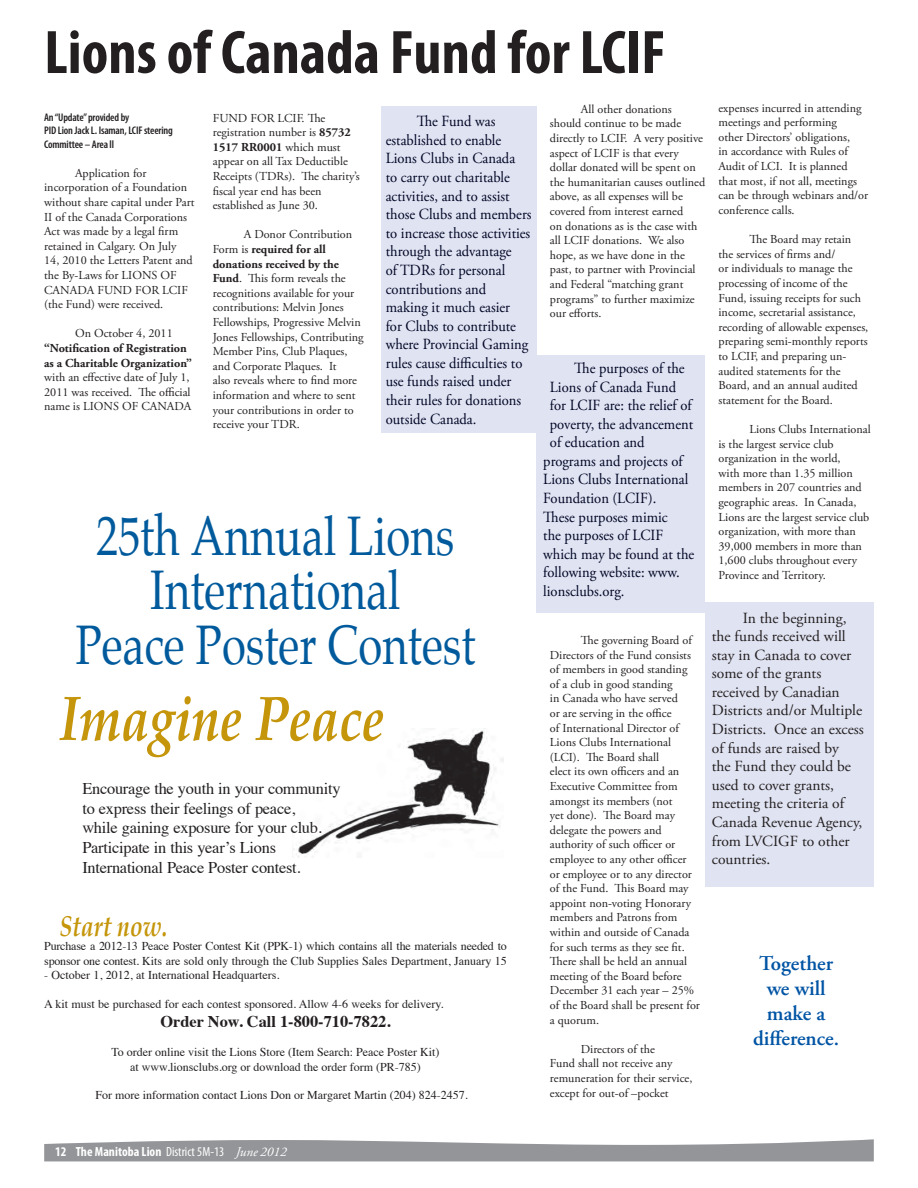
<style>
.page{position:relative;width:918px;height:1188px;background:#fff}
.page>*{position:absolute;margin:0;border:0;box-sizing:border-box;transform-origin:0 0}
.t1{font:italic 700 63.3px "Palatino";color:#c5960b;scale:.8 1}
.t2{font:700 condensed 61.95px "Myriad Pro";color:#231f20}
.t3{font:54.6px/54.6px "Palatino";color:#005a9c;text-align:center;scale:.8 1}
.t4{font:italic 700 28.65px "Palatino";color:#c5960b;scale:.8 1}
.t5{font:600 21px/25.2px "Adobe Garamond Pro";color:#0054a4;text-align:center}
.t6{font:16.35px/19.6px "Times";letter-spacing:-.015em;color:#231f20}
.t7{font:700 16.35px "Times";color:#231f20}
.t8{font:15.45px/18.6px "Adobe Garamond Pro";color:#000524;scale:.94 1}
.t9{font:15.45px/18.6px "Adobe Garamond Pro";color:#231f20}
.t10{font:700 condensed 13.2px "Myriad Pro";color:#fff}
.t11{font:12.15px/14.5px "Adobe Garamond Pro";color:#231f20}
.t12{font:700 12.15px/14.5px "Adobe Garamond Pro";color:#231f20}
.t13{font:12px/14.4px "Times";color:#231f20}
.t14{font:600 condensed 11.1px/13.2px "Myriad Pro";letter-spacing:-.015em;color:#231f20}
.s1{font-weight:700}
.s2{font-weight:400}
.s3{font-family:"Adobe Garamond Pro";font-weight:400;font-style:italic;font-stretch:normal}
</style>
<div class="page">
<img style="left:293px;top:730px;width:211px;height:128px">
<svg style="left:44px;top:1139px;width:830px;height:22px;background:#a3a5a7"></svg>
<div style="left:381px;top:106px;width:156px;height:327px;background:#e0e3f2"></div>
<div style="left:537px;top:355px;width:168px;height:258px;background:#e0e3f2"></div>
<div style="left:705px;top:603px;width:169px;height:284px;background:#e0e3f2"></div>
<h2 class="t2" style="left:44px;top:23px;width:623px">Lions of Canada Fund for LCIF</h2>
<p class="t8" style="left:386px;top:113px;width:157px;text-indent:31px">The Fund was established to enable<br>Lions Clubs in Canada<br>to carry out charitable activities, and to assist those Clubs and members to increase those activities through the advantage<br>of TDRs for personal contributions and making it much easier<br>for Clubs to contribute where Provincial Gaming rules cause difficulties to use funds raised under their rules for donations outside Canada.</p>
<p class="t11" style="left:550px;top:103px;width:157px;text-indent:31px">All other donations should continue to be made directly to LCIF. A very positive aspect of LCIF is that every dollar donated will be spent on the humanitarian causes outlined above, as all expenses will be covered from interest earned<br>on donations as is the case with all LCIF donations. We also hope, as we have done in the past, to partner with Provincial and Federal “matching grant programs” to further maximize our efforts.</p>
<p class="t11" style="left:719px;top:102px;width:151px">expenses incurred in attending meetings and performing<br>other Directors’ obligations,<br>in accordance with Rules of<br>Audit of LCI. It is planned that most, if not all, meetings can be through webinars and/or conference calls.</p>
<p class="t11" style="left:213px;top:112px;width:149px">FUND FOR LCIF. The registration number is <span class="s1">85732<br>1517 RR0001</span> which must appear on all Tax Deductible<br>Receipts (TDRs). The charity’s fiscal year end has been established as June 30.</p>
<p class="t11" style="left:213px;top:228px;width:152px;text-indent:31px">A Donor Contribution<br>Form is <span class="s1">required for all donations received by the<br>Fund</span>. This form reveals the recognitions available for your contributions: Melvin Jones<br>Fellowships, Progressive Melvin<br>Jones Fellowships, Contributing<br>Member Pins, Club Plaques, and Corporate Plaques. It<br>also reveals where to find more information and where to sent your contributions in order to receive your TDR.</p>
<p class="t14" style="left:44px;top:112px;width:130px">An “Update” provided by<br>PID Lion Jack L. Isaman, LCIF steering<br>Committee – Area ll</p>
<p class="t11" style="left:44px;top:167px;width:152px;text-indent:31px">Application for incorporation of a Foundation without share capital under Part<br>II of the Canada Corporations<br>Act was made by a legal firm retained in Calgary. On July<br>14, 2010 the Letters Patent and the By-Laws for LIONS OF<br>CANADA FUND FOR LCIF (the Fund) were received.</p>
<p class="t11" style="left:75px;top:327px;width:99px">On October 4, 2011</p>
<p class="t12" style="left:44px;top:342px;width:149px">“Notification of Registration as a Charitable Organization”</p>
<p class="t11" style="left:44px;top:371px;width:149px">with an effective date of July 1,<br>2011 was received. The official name is LIONS OF CANADA</p>
<p class="t11" style="left:719px;top:233px;width:151px;text-indent:31px">The Board may retain the services of firms and/<br>or individuals to manage the processing of income of the<br>Fund, issuing receipts for such income, secretarial assistance, recording of allowable expenses, preparing semi-monthly reports to LCIF, and preparing un&shy;audited statements for the<br>Board, and an annual audited statement for the Board.</p>
<p class="t11" style="left:719px;top:423px;width:154px;text-indent:31px">Lions Clubs International is the largest service club organization in the world,<br>with more than 1.35 million members in 207 countries and geographic areas. In Canada,<br>Lions are the largest service club organization, with more than<br>39,000 members in more than<br>1,600 clubs throughout every<br>Province and Territory.</p>
<p class="t8" style="left:574px;top:360px;width:119px">The purposes of the</p>
<p class="t8" style="left:550px;top:379px;width:136px">Lions of Canada Fund</p>
<p class="t8" style="left:550px;top:397px;width:152px">for LCIF are: the relief of</p>
<p class="t8" style="left:550px;top:416px;width:154px">poverty, the advancement</p>
<p class="t8" style="left:550px;top:434px;width:102px">of education and</p>
<p class="t8" style="left:543px;top:453px;width:150px">programs and projects of</p>
<p class="t8" style="left:543px;top:472px;width:156px">Lions Clubs International</p>
<p class="t8" style="left:543px;top:490px;width:122px">Foundation (LCIF).</p>
<p class="t8" style="left:543px;top:509px;width:134px">These purposes mimic</p>
<p class="t8" style="left:543px;top:527px;width:129px">the purposes of LCIF</p>
<p class="t8" style="left:543px;top:546px;width:162px">which may be found at the</p>
<p class="t8" style="left:543px;top:564px;width:147px">following website: www.</p>
<p class="t8" style="left:543px;top:583px;width:88px">lionsclubs.org.</p>
<p class="t11" style="left:550px;top:634px;width:152px;text-indent:31px">The governing Board of<br>Directors of the Fund consists of members in good standing<br>of a club in good standing<br>in Canada who have served<br>or are serving in the office<br>of International Director of<br>Lions Clubs International (LCI). The Board shall<br>elect its own officers and an<br>Executive Committee from amongst its members (not<br>yet done). The Board may delegate the powers and authority of such officer or employee to any other officer<br>or employee or to any director of the Fund. This Board may appoint non-voting Honorary members and Patrons from within and outside of Canada for such terms as they see fit.<br>There shall be held an annual meeting of the Board before<br>December 31 each year – 25% of the Board shall be present for a quorum.</p>
<p class="t11" style="left:550px;top:1043px;width:144px;text-indent:31px">Directors of the<br>Fund shall not receive any remuneration for their service, except for out-of –pocket</p>
<h3 class="t3" style="left:75px;top:513px;width:502px">25th Annual Lions<br>International<br>Peace Poster Contest</h3>
<h1 class="t1" style="left:59px;top:688px;width:408px">Imagine Peace</h1>
<h3 class="t6" style="left:82px;top:780px;width:260px">Encourage the youth in your community to express their feelings of peace,<br>while gaining exposure for your club.<br>Participate in this year’s Lions International Peace Poster contest.</h3>
<p class="t9" style="left:712px;top:610px;width:154px;text-indent:31px">In the beginning, the funds received will stay in Canada to cover some of the grants received by Canadian<br>Districts and/or Multiple<br>Districts. Once an excess of funds are raised by<br>the Fund they could be used to cover grants, meeting the criteria of<br>Canada Revenue Agency, from LVCIGF to other countries.</p>
<h3 class="t4" style="left:59px;top:912px;width:137px">Start now.</h3>
<p class="t13" style="left:44px;top:940px;width:464px">Purchase a 2012-13 Peace Poster Contest Kit (PPK-1) which contains all the materials needed to sponsor one contest. Kits are sold only through the Club Supplies Sales Department, January 15</p>
<p class="t13" style="left:44px;top:969px;width:237px">- October 1, 2012, at International Headquarters.</p>
<p class="t13" style="left:44px;top:998px;width:401px">A kit must be purchased for each contest sponsored. Allow 4-6 weeks for delivery.</p>
<h3 class="t7" style="left:160px;top:1015px;width:232px">Order Now. Call 1-800-710-7822.</h3>
<p class="t13" style="left:111px;top:1046px;width:330px;text-align:center">To order online visit the Lions Store (Item Search: Peace Poster Kit) at www.lionsclubs.org or download the order form (PR-785)</p>
<p class="t13" style="left:96px;top:1089px;width:374px">For more information contact Lions Don or Margaret Martin (204) 824-2457.</p>
<h3 class="t5" style="left:753px;top:952px;width:88px">Together we will make a difference.</h3>
<p class="t10" style="left:55px;top:1146px;width:233px">12 The Manitoba Lion <span class="s2">District 5M-13</span> <span class="s3">June 2012</span></p>
</div>
